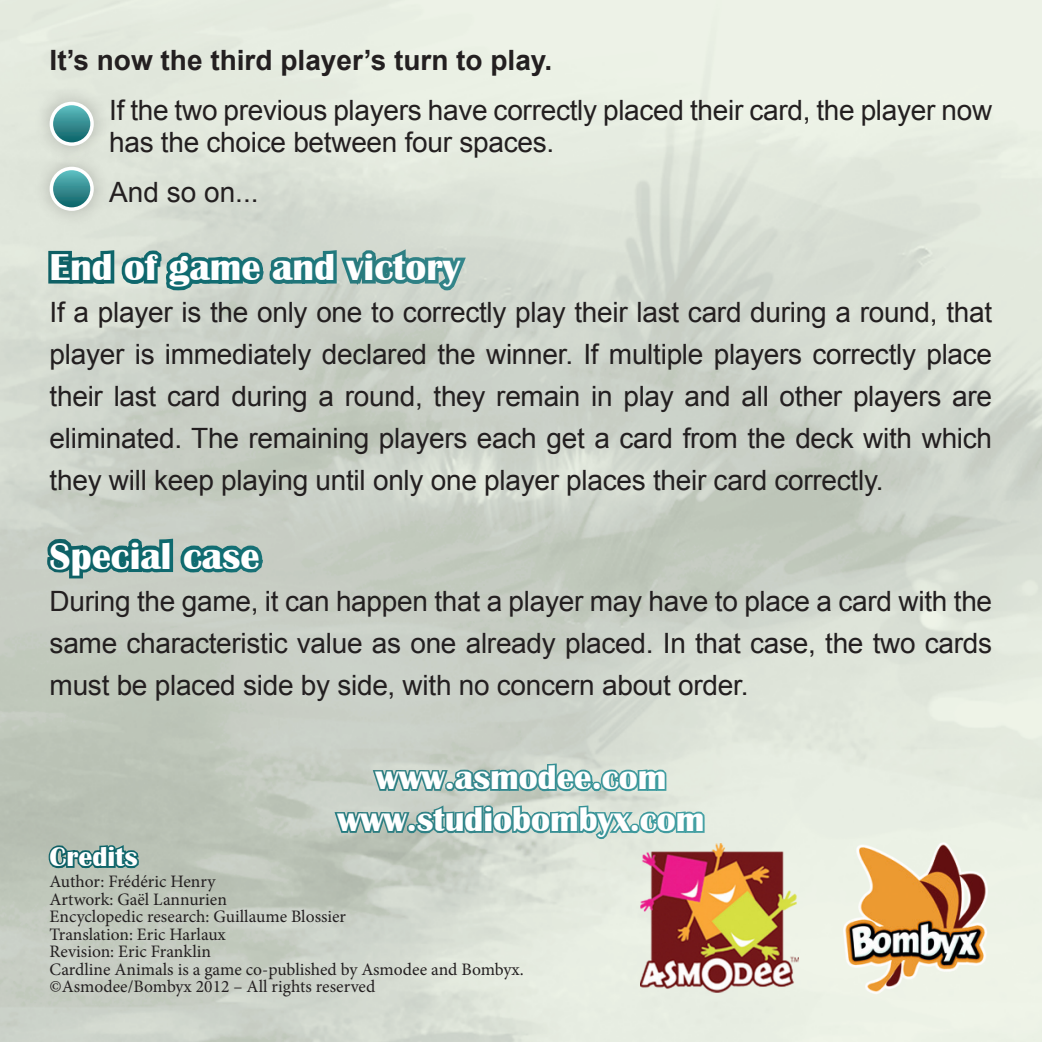
<style>
.page{position:relative;width:1042px;height:1042px;background:#fff}
.page>*{position:absolute;margin:0;border:0;box-sizing:border-box;transform-origin:0 0}
.t1{font:700 38.5px "Britannic";color:#fff}
.t2{font:700 35px/42px "Britannic";color:#fff;text-align:center}
.t3{font:28px/42px "Arial";letter-spacing:-.01em;color:#231f20;text-align:justify}
.t4{font:700 28px "Arial";color:#231f20}
.t5{font:700 28px "Britannic";color:#fff}
.t6{font:17.5px/17.5px "Minion Pro";color:#231f20}
</style>
<div class="page">
<img style="left:0;top:0;width:1042px;height:1042px">
<svg style="left:45px;top:243px;width:426px;height:54px;background:#7faaa7"></svg>
<svg style="left:42px;top:535px;width:224px;height:47px;background:#679896"></svg>
<svg style="left:370px;top:761px;width:298px;height:34px;background:#8bb6b2"></svg>
<svg style="left:332px;top:802px;width:374px;height:39px;background:#93bab6"></svg>
<svg style="left:46px;top:842px;width:95px;height:28px;background:#5c8e8b"></svg>
<div style="left:33px;top:85px;width:78px;height:78px;background:#231f20;opacity:.25"></div>
<svg style="left:51px;top:103px;width:41px;height:41px"></svg>
<div style="left:50px;top:102px;width:44px;height:44px;border:4px solid #fff;border-radius:50%"></div>
<div style="left:33px;top:149px;width:78px;height:79px;background:#231f20;opacity:.25"></div>
<svg style="left:51px;top:168px;width:41px;height:41px"></svg>
<div style="left:50px;top:167px;width:44px;height:44px;border:4px solid #fff;border-radius:50%"></div>
<img style="left:838px;top:838px;width:154px;height:159px">
<img style="left:640px;top:843px;width:159px;height:149px">
<p class="t4" style="left:50px;top:41px;width:504px">It’s now the third player’s turn to play.</p>
<p class="t3" style="left:109px;top:94px;width:884px;line-height:32.2px">If the two previous players have correctly placed their card, the player now has the choice between four spaces.</p>
<p class="t3" style="left:109px;top:171px;width:151px">And so on...</p>
<h1 class="t1" style="left:50px;top:245px;width:412px">End of game and victory</h1>
<p class="t3" style="left:50px;top:291px;width:944px">If a player is the only one to correctly play their last card during a round, that player is immediately declared the winner. If multiple players correctly place their last card during a round, they remain in play and all other players are eliminated. The remaining players each get a card from the deck with which they will keep playing until only one player places their card correctly.</p>
<h1 class="t1" style="left:50px;top:534px;width:212px">Special case</h1>
<p class="t3" style="left:50px;top:580px;width:944px">During the game, it can happen that a player may have to place a card with the same characteristic value as one already placed. In that case, the two cards must be placed side by side, with no concern about order.</p>
<p class="t2" style="left:337px;top:757px;width:369px">www.asmodee.com www.studiobombyx.com</p>
<p class="t5" style="left:50px;top:841px;width:90px">Credits</p>
<p class="t6" style="left:50px;top:873px;width:476px">Author: Frédéric Henry<br>Artwork: Gaël Lannurien<br>Encyclopedic research: Guillaume Blossier<br>Translation: Eric Harlaux<br>Revision: Eric Franklin<br>Cardline Animals is a game co-published by Asmodee and Bombyx. ©Asmodee/Bombyx 2012 – All rights reserved</p>
</div>
